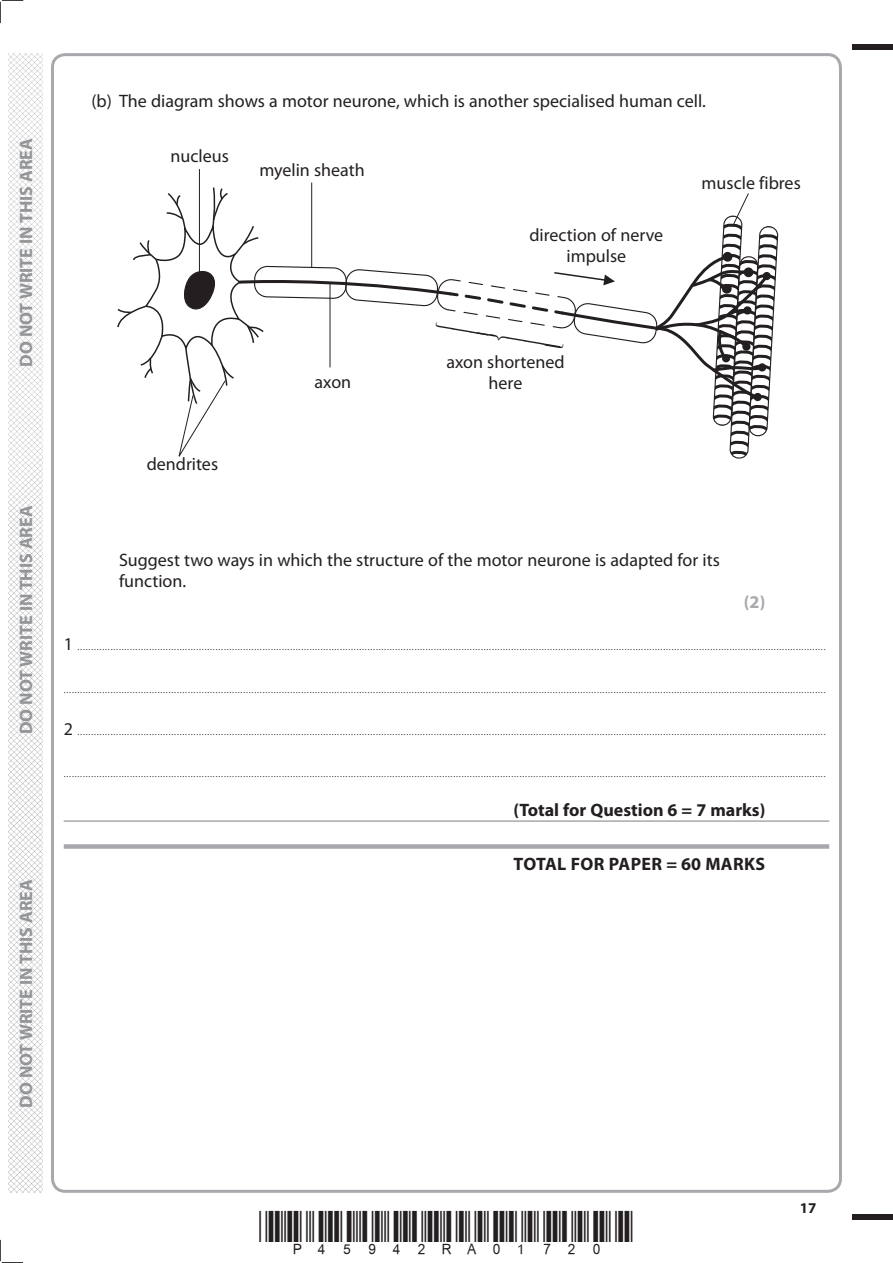
<style>
.page{position:relative;width:893px;height:1263px;background:#fff}
.page>*{position:absolute;margin:0;border:0;box-sizing:border-box;transform-origin:0 0}
.t1{font:18px/21px "Myriad Pro";color:#231f20;text-align:center}
.t2{font:700 18px "Myriad Pro";color:#939598}
.t3{font:700 18px "Myriad Pro";color:#231f20}
.t4{font:700 18px "Myriad Pro";letter-spacing:.02em;color:#231f20}
.t5{font:700 18px "Myriad Pro";color:#a7a9ac}
.t6{font:700 15px "Myriad Pro";color:#231f20}
.t7{font:9px "Myriad Pro";color:#231f20}
.s1{font-size:18px}
</style>
<div class="page">
<div style="left:853px;top:45px;width:40px;height:5px;background:#231f20"></div>
<div style="left:853px;top:1214px;width:40px;height:6px;background:#231f20"></div>
<svg style="left:0;top:0;width:23px;height:23px"></svg>
<svg style="left:0;top:1240px;width:23px;height:23px"></svg>
<img style="left:8px;top:53px;width:34px;height:1140px">
<hr style="left:64px;top:820px;width:765px;height:2px;background:#a7a9ac">
<div style="left:64px;top:844px;width:765px;height:5px;background:#a7a9ac"></div>
<hr style="left:199px;top:169px;width:1px;height:116px;background:#231f20">
<hr style="left:311px;top:183px;width:1px;height:85px;background:#231f20">
<svg style="left:117px;top:186px;width:662px;height:273px"></svg>
<h1 class="t2" style="left:19px;top:367px;width:230px;rotate:-90deg">DO NOT WRITE IN THIS AREA</h1>
<h1 class="t2" style="left:19px;top:734px;width:230px;rotate:-90deg">DO NOT WRITE IN THIS AREA</h1>
<h1 class="t2" style="left:19px;top:1108px;width:230px;rotate:-90deg">DO NOT WRITE IN THIS AREA</h1>
<h1 class="t1" style="left:91px;top:92px;width:616px">(b) The diagram shows a motor neurone, which is another specialised human cell.</h1>
<h1 class="t1" style="left:171px;top:147px;width:60px">nucleus</h1>
<h1 class="t1" style="left:259px;top:160px;width:107px">myelin sheath</h1>
<h1 class="t1" style="left:147px;top:454px;width:73px">dendrites</h1>
<h1 class="t1" style="left:315px;top:372px;width:38px">axon</h1>
<h1 class="t1" style="left:529px;top:226px;width:135px">direction of nerve impulse</h1>
<h1 class="t1" style="left:446px;top:352px;width:120px">axon shortened here</h1>
<h1 class="t1" style="left:702px;top:174px;width:101px">muscle fibres</h1>
<h1 class="t1" style="left:119px;top:551px;width:602px;text-align:left">Suggest two ways in which the structure of the motor neurone is adapted for its function.</h1>
<h1 class="t5" style="left:744px;top:595px;width:23px">(2)</h1>
<p class="t7" style="left:64px;top:644px;width:763px"><span class="s1">1</span> ...............................................................................................................................................................................................................................................................................</p>
<p class="t7" style="left:64px;top:686px;width:763px">....................................................................................................................................................................................................................................................................................</p>
<p class="t7" style="left:64px;top:728px;width:763px"><span class="s1">2</span> ...............................................................................................................................................................................................................................................................................</p>
<p class="t7" style="left:64px;top:771px;width:763px">....................................................................................................................................................................................................................................................................................</p>
<h1 class="t3" style="left:513px;top:803px;width:254px">(Total for Question 6 = 7 marks)</h1>
<h1 class="t4" style="left:514px;top:857px;width:253px">TOTAL FOR PAPER = 60 MARKS</h1>
<h2 class="t6" style="left:800px;top:1202px;width:18px">17</h2>
</div>
